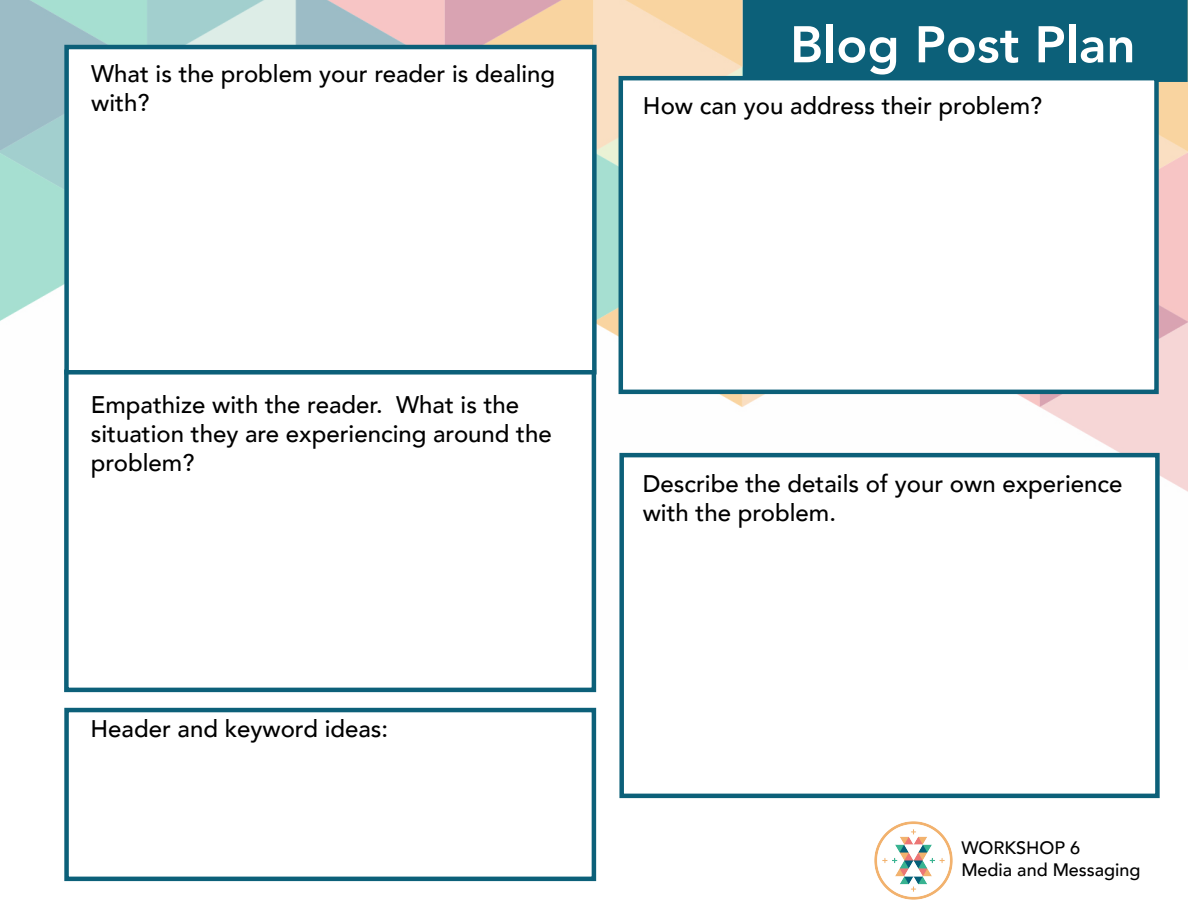
<style>
.page{position:relative;width:1188px;height:918px;background:#fff}
.page>*{position:absolute;margin:0;border:0;box-sizing:border-box;transform-origin:0 0}
.t1{font:800 51px "Avenir";color:#fff}
.t2{font:500 24px/28.8px "Avenir";color:#000}
.t3{font:500 18px/21.6px "Avenir";color:#000}
</style>
<div class="page">
<img style="left:0;top:0;width:1188px;height:670px">
<div style="left:64px;top:370px;width:532px;height:322px;background:#fff;border:4px solid #0c6079"></div>
<div style="left:64px;top:708px;width:532px;height:173px;background:#fff;border:4px solid #0c6079"></div>
<div style="left:619px;top:453px;width:541px;height:345px;background:#fff;border:4px solid #0c6079"></div>
<div style="left:743px;top:0;width:445px;height:82px;background:#0c6079"></div>
<img style="left:874px;top:821px;width:79px;height:79px">
<div style="left:64px;top:45px;width:533px;height:330px;background:#fff;border:4px solid #0c6079"></div>
<div style="left:619px;top:76px;width:540px;height:318px;background:#fff;border:4px solid #0c6079"></div>
<p class="t2" style="left:91px;top:58px;width:466px">What is the problem your reader is dealing with?</p>
<h1 class="t1" style="left:790px;top:5px;width:347px">Blog Post Plan</h1>
<p class="t2" style="left:643px;top:90px;width:401px">How can you address their problem?</p>
<p class="t2" style="left:91px;top:389px;width:463px">Empathize with the reader. What is the situation they are experiencing around the problem?</p>
<p class="t2" style="left:90px;top:713px;width:299px">Header and keyword ideas:</p>
<p class="t2" style="left:643px;top:468px;width:481px">Describe the details of your own experience with the problem.</p>
<p class="t3" style="left:961px;top:836px;width:181px">WORKSHOP 6<br>Media and Messaging</p>
</div>
